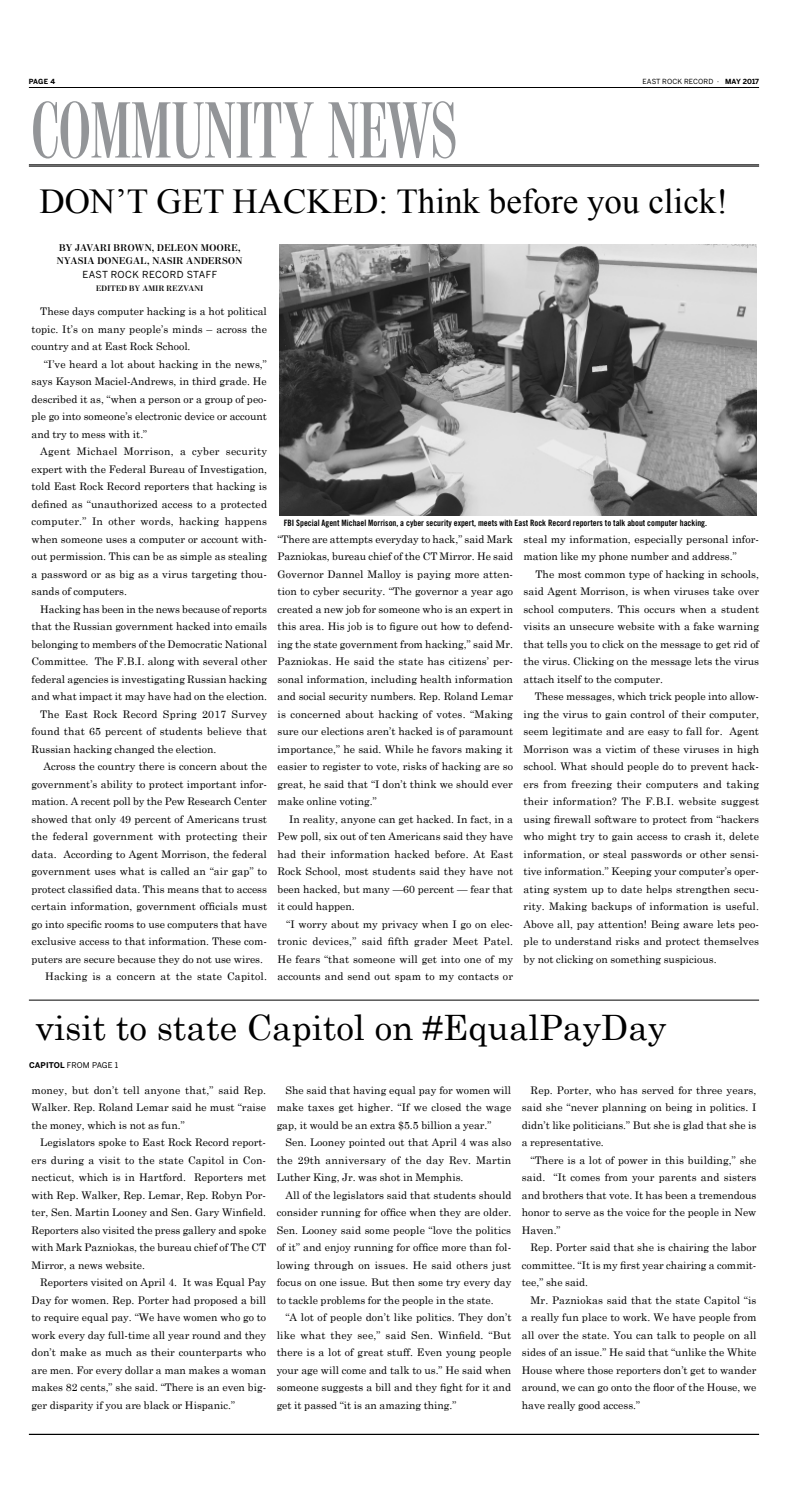
<style>
.page{position:relative;width:788px;height:1512px;background:#fff}
.page>*{position:absolute;margin:0;border:0;box-sizing:border-box;transform-origin:0 0}
.t1{font:78.75px "Moderno FB Comp";color:#939598}
.t2{font:35px "Times New Roman";color:#000}
.t3{font:35px "Century Schoolbook";color:#000}
.t4{font:10.5px/17.5px "Century Schoolbook";color:#000;text-align:justify}
.t5{font:10.5px "Century Schoolbook";letter-spacing:.02em;color:#000}
.t6{font:700 9.62px/13.1px "Moderno FB";letter-spacing:.05em;color:#000}
.t7{font:9.62px "Benton Sans";letter-spacing:.05em;color:#000}
.t8{font:8.75px "Trade Gothic Bold Cond Twenty";color:#000}
.t9{font:700 7.88px "Moderno FB";letter-spacing:.05em;color:#000}
.t10{font:7.88px "Benton Sans";letter-spacing:.015em;color:#000}
.t11{font:7px "Benton Sans";letter-spacing:.02em;color:#000}
.t12{font:700 7px "Benton Sans";color:#000}
.s1{font-weight:700}
</style>
<div class="page">
<hr style="left:29px;top:164px;width:730px;height:1px;background:#000">
<hr style="left:29px;top:166px;width:730px;height:1px;background:#000">
<hr style="left:29px;top:87px;width:730px;height:1px;background:#000">
<hr style="left:29px;top:1434px;width:730px;height:1px;background:#000">
<hr style="left:29px;top:1000px;width:730px;height:1px;background:#000">
<img style="left:280px;top:244px;width:476px;height:272px">
<p class="t12" style="left:29px;top:78px;width:28px">PAGE 4</p>
<p class="t11" style="left:642px;top:78px;width:118px">EAST ROCK RECORD · <span class="s1">MAY 2017</span></p>
<h1 class="t1" style="left:32px;top:87px;width:427px">COMMUNITY NEWS</h1>
<h2 class="t2" style="left:39px;top:178px;width:690px">DON’T GET HACKED: Think before you click!</h2>
<p class="t6" style="left:57px;top:242px;width:187px">BY JAVARI BROWN, DELEON MOORE,<br>NYASIA DONEGAL, NASIR ANDERSON</p>
<p class="t7" style="left:82px;top:268px;width:136px">EAST ROCK RECORD STAFF</p>
<p class="t9" style="left:96px;top:284px;width:109px">EDITED BY AMIR REZVANI</p>
<p class="t4" style="left:32px;top:302px;width:237px;text-indent:9px">These days computer hacking is a hot political topic. It’s on many people’s minds – across the country and at East Rock School.</p>
<p class="t4" style="left:32px;top:355px;width:237px;text-indent:12px">“I’ve heard a lot about hacking in the news,” says Kayson Maciel-Andrews, in third grade. He described it as, “when a person or a group of peo&shy;ple go into someone’s electronic device or account and try to mess with it.”</p>
<p class="t4" style="left:32px;top:442px;width:237px;text-indent:9px">Agent Michael Morrison, a cyber security expert with the Federal Bureau of Investigation, told East Rock Record reporters that hacking is defined as “unauthorized access to a protected computer.” In other words, hacking happens when someone uses a computer or account with&shy;out permission. This can be as simple as stealing a password or as big as a virus targeting thou&shy;sands of computers.</p>
<p class="t4" style="left:40px;top:600px;width:228px">Hacking has been in the news because of reports</p>
<p class="t4" style="left:32px;top:617px;width:237px">that the Russian government hacked into emails</p>
<p class="t4" style="left:32px;top:635px;width:237px">belonging to members of the Democratic National</p>
<p class="t4" style="left:32px;top:652px;width:237px">Committee. The F.B.I. along with several other</p>
<p class="t4" style="left:32px;top:670px;width:237px">federal agencies is investigating Russian hacking</p>
<p class="t4" style="left:32px;top:687px;width:237px">and what impact it may have had on the election.</p>
<p class="t5" style="left:40px;top:707px;width:228px">The East Rock Record Spring 2017 Survey</p>
<p class="t4" style="left:32px;top:722px;width:237px">found that 65 percent of students believe that</p>
<p class="t4" style="left:32px;top:740px;width:186px">Russian hacking changed the election.</p>
<p class="t4" style="left:43px;top:757px;width:225px">Across the country there is concern about the</p>
<p class="t4" style="left:32px;top:775px;width:237px">government’s ability to protect important infor-</p>
<p class="t4" style="left:32px;top:792px;width:237px">mation. A recent poll by the Pew Research Center</p>
<p class="t4" style="left:32px;top:810px;width:237px">showed that only 49 percent of Americans trust</p>
<p class="t5" style="left:32px;top:830px;width:237px">the federal government with protecting their</p>
<p class="t4" style="left:32px;top:845px;width:237px">data. According to Agent Morrison, the federal</p>
<p class="t4" style="left:32px;top:862px;width:237px">government uses what is called an “air gap” to</p>
<p class="t4" style="left:32px;top:880px;width:237px">protect classified data. This means that to access</p>
<p class="t4" style="left:32px;top:897px;width:237px">certain information, government officials must</p>
<p class="t4" style="left:32px;top:915px;width:237px">go into specific rooms to use computers that have</p>
<p class="t4" style="left:32px;top:932px;width:237px">exclusive access to that information. These com-</p>
<p class="t4" style="left:32px;top:950px;width:233px">puters are secure because they do not use wires.</p>
<p class="t5" style="left:45px;top:970px;width:223px">Hacking is a concern at the state Capitol.</p>
<p class="t8" style="left:284px;top:518px;width:425px">FBI Special Agent Michael Morrison, a cyber security expert, meets with East Rock Record reporters to talk about computer hacking.</p>
<p class="t4" style="left:277px;top:530px;width:237px">“There are attempts everyday to hack,” said Mark Pazniokas, bureau chief of the CT Mirror. He said Governor Dannel Malloy is paying more atten&shy;tion to cyber security. “The governor a year ago created a new job for someone who is an expert in this area. His job is to figure out how to defend&shy;ing the state government from hacking,” said Mr.<br>Pazniokas. He said the state has citizens’ per&shy;sonal information, including health information and social security numbers. Rep. Roland Lemar is concerned about hacking of votes. “Making sure our elections aren’t hacked is of paramount importance,” he said. While he favors making it easier to register to vote, risks of hacking are so great, he said that “I don’t think we should ever make online voting.”</p>
<p class="t4" style="left:277px;top:810px;width:237px;text-indent:12px">In reality, anyone can get hacked. In fact, in a Pew poll, six out of ten Americans said they have had their information hacked before. At East Rock School, most students said they have not been hacked, but many —60 percent — fear that it could happen.</p>
<p class="t4" style="left:277px;top:915px;width:237px;text-indent:9px">“I worry about my privacy when I go on elec&shy;tronic devices,” said fifth grader Meet Patel.<br>He fears “that someone will get into one of my accounts and send out spam to my contacts or</p>
<p class="t4" style="left:523px;top:530px;width:237px">steal my information, especially personal infor&shy;mation like my phone number and address.”</p>
<p class="t4" style="left:523px;top:565px;width:237px;text-indent:12px">The most common type of hacking in schools, said Agent Morrison, is when viruses take over school computers. This occurs when a student visits an unsecure website with a fake warning that tells you to click on the message to get rid of the virus. Clicking on the message lets the virus attach itself to the computer.</p>
<p class="t4" style="left:523px;top:687px;width:237px;text-indent:11px">These messages, which trick people into allow&shy;ing the virus to gain control of their computer, seem legitimate and are easy to fall for. Agent Morrison was a victim of these viruses in high school. What should people do to prevent hack&shy;ers from freezing their computers and taking their information? The F.B.I. website suggest using firewall software to protect from “hackers who might try to gain access to crash it, delete information, or steal passwords or other sensi&shy;tive information.” Keeping your computer’s oper&shy;ating system up to date helps strengthen secu&shy;rity. Making backups of information is useful.<br>Above all, pay attention! Being aware lets peo&shy;ple to understand risks and protect themselves by not clicking on something suspicious.</p>
<h2 class="t3" style="left:35px;top:1005px;width:632px">visit to state Capitol on #EqualPayDay</h2>
<p class="t10" style="left:29px;top:1060px;width:91px"><span class="s1">CAPITOL</span> FROM PAGE 1</p>
<p class="t4" style="left:32px;top:1081px;width:236px">money, but don’t tell anyone that,” said Rep.<br>Walker. Rep. Roland Lemar said he must “raise the money, which is not as fun.”</p>
<p class="t4" style="left:32px;top:1133px;width:236px;text-indent:9px">Legislators spoke to East Rock Record report&shy;ers during a visit to the state Capitol in Con&shy;necticut, which is in Hartford. Reporters met with Rep. Walker, Rep. Lemar, Rep. Robyn Por&shy;ter, Sen. Martin Looney and Sen. Gary Winfield.<br>Reporters also visited the press gallery and spoke with Mark Pazniokas, the bureau chief of The CT Mirror, a news website.</p>
<p class="t4" style="left:32px;top:1273px;width:236px;text-indent:9px">Reporters visited on April 4. It was Equal Pay Day for women. Rep. Porter had proposed a bill to require equal pay. “We have women who go to work every day full-time all year round and they don’t make as much as their counterparts who are men. For every dollar a man makes a woman makes 82 cents,” she said. “There is an even big&shy;ger disparity if you are black or Hispanic.”</p>
<p class="t4" style="left:276px;top:1081px;width:236px;text-indent:9px">She said that having equal pay for women will make taxes get higher. “If we closed the wage gap, it would be an extra $5.5 billion a year.”</p>
<p class="t4" style="left:276px;top:1133px;width:236px;text-indent:9px">Sen. Looney pointed out that April 4 was also the 29th anniversary of the day Rev. Martin Luther King, Jr. was shot in Memphis.</p>
<p class="t4" style="left:276px;top:1186px;width:236px;text-indent:9px">All of the legislators said that students should consider running for office when they are older.<br>Sen. Looney said some people “love the politics of it” and enjoy running for office more than fol&shy;lowing through on issues. He said others just focus on one issue. But then some try every day to tackle problems for the people in the state.</p>
<p class="t4" style="left:276px;top:1308px;width:236px;text-indent:9px">“A lot of people don’t like politics. They don’t like what they see,” said Sen. Winfield. “But there is a lot of great stuff. Even young people your age will come and talk to us.” He said when someone suggests a bill and they fight for it and get it passed “it is an amazing thing.”</p>
<p class="t4" style="left:522px;top:1081px;width:236px;text-indent:9px">Rep. Porter, who has served for three years, said she “never planning on being in politics. I didn’t like politicians.” But she is glad that she is a representative.</p>
<p class="t4" style="left:522px;top:1151px;width:236px;text-indent:9px">“There is a lot of power in this building,” she said. “It comes from your parents and sisters and brothers that vote. It has been a tremendous honor to serve as the voice for the people in New Haven.”</p>
<p class="t4" style="left:522px;top:1238px;width:236px;text-indent:9px">Rep. Porter said that she is chairing the labor committee. “It is my first year chairing a commit&shy;tee,” she said.</p>
<p class="t4" style="left:522px;top:1291px;width:236px;text-indent:9px">Mr. Pazniokas said that the state Capitol “is a really fun place to work. We have people from all over the state. You can talk to people on all sides of an issue.” He said that “unlike the White House where those reporters don’t get to wander around, we can go onto the floor of the House, we have really good access.”</p>
</div>
